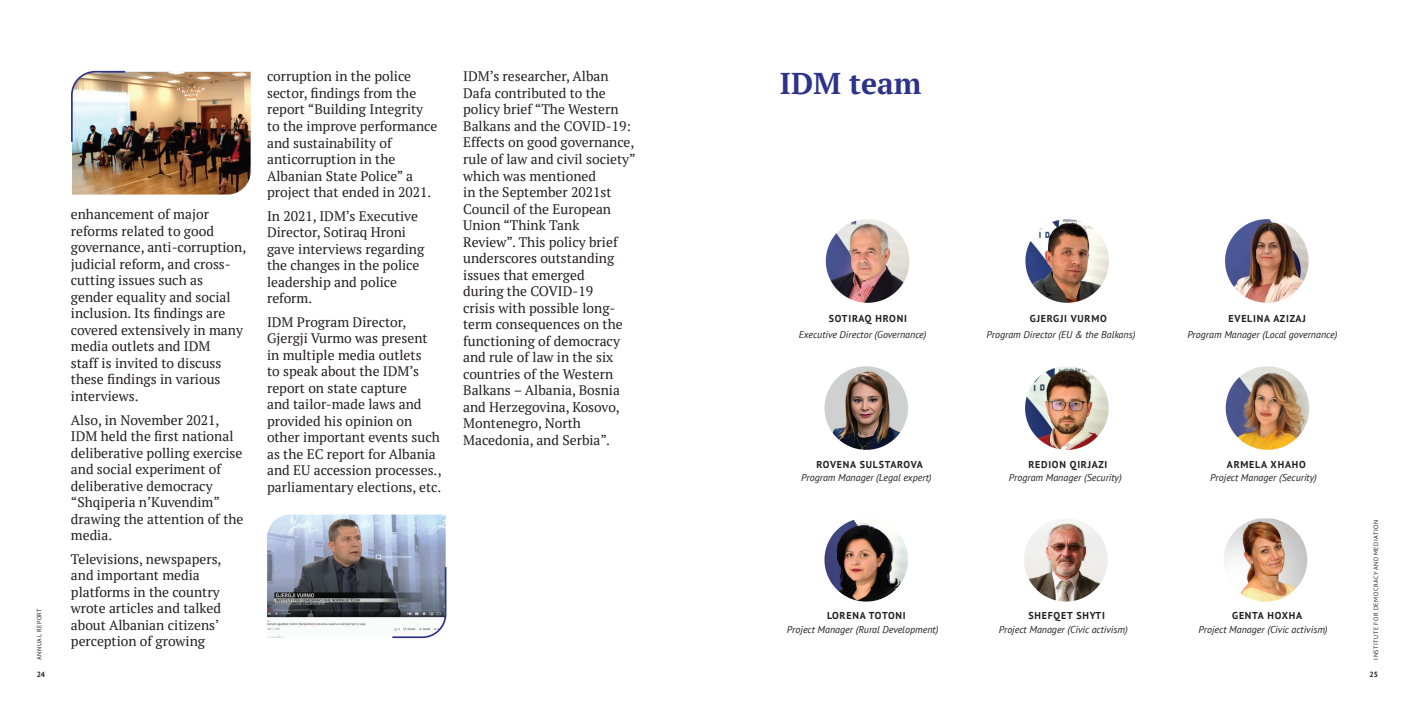
<style>
.page{position:relative;width:1418px;height:709px;background:#fff}
.page>*{position:absolute;margin:0;border:0;box-sizing:border-box;transform-origin:0 0}
.t1{font:700 30px "PT Serif";color:#2d328b}
.t2{font:13.75px/16.5px "PT Serif";color:#231f20}
.t3{font:italic 10px "PT Sans";color:#231f20}
.t4{font:700 10px "PT Sans";letter-spacing:.075em;color:#231f20}
.t5{font:700 7.5px "PT Sans";color:#231f20}
.t6{font:6.25px "PT Sans";letter-spacing:.08em;color:#231f20}
</style>
<div class="page">
<img style="left:825px;top:219px;width:84px;height:84px;border-radius:42px">
<img style="left:1025px;top:219px;width:83px;height:84px;border-radius:42px">
<img style="left:1224px;top:219px;width:84px;height:84px;border-radius:42px">
<img style="left:824px;top:366px;width:84px;height:84px;border-radius:42px">
<img style="left:1225px;top:366px;width:84px;height:84px;border-radius:42px">
<img style="left:824px;top:518px;width:84px;height:83px;border-radius:42px">
<img style="left:1024px;top:518px;width:83px;height:83px;border-radius:42px">
<img style="left:1224px;top:518px;width:83px;height:83px">
<img style="left:1025px;top:366px;width:83px;height:84px;border-radius:42px">
<img style="left:267px;top:514px;width:178px;height:123px">
<svg style="left:390px;top:565px;width:57px;height:74px"></svg>
<img style="left:72px;top:72px;width:179px;height:122px">
<img style="left:71px;top:70px;width:56px;height:74px">
<p class="t6" style="left:35px;top:659px;width:53px;rotate:-90deg">ANNUAL REPORT</p>
<p class="t2" style="left:71px;top:206px;width:177px">enhancement of major reforms related to good governance, anti-corruption, judicial reform, and cross&shy;cutting issues such as gender equality and social inclusion. Its findings are covered extensively in many media outlets and IDM<br>staff is invited to discuss these findings in various interviews.</p>
<p class="t2" style="left:71px;top:411px;width:174px">Also, in November 2021,<br>IDM held the first national deliberative polling exercise and social experiment of deliberative democracy “Shqiperia n’Kuvendim” drawing the attention of the media.</p>
<p class="t2" style="left:71px;top:550px;width:152px">Televisions, newspapers, and important media platforms in the country wrote articles and talked about Albanian citizens’ perception of growing</p>
<p class="t2" style="left:267px;top:68px;width:172px">corruption in the police sector, findings from the report “Building Integrity to the improve performance and sustainability of anticorruption in the<br>Albanian State Police” a project that ended in 2021.</p>
<p class="t2" style="left:267px;top:207px;width:159px">In 2021, IDM’s Executive<br>Director, Sotiraq Hroni gave interviews regarding the changes in the police leadership and police reform.</p>
<p class="t2" style="left:267px;top:313px;width:176px">IDM Program Director,<br>Gjergji Vurmo was present in multiple media outlets<br>to speak about the IDM’s report on state capture<br>and tailor-made laws and provided his opinion on other important events such as the EC report for Albania and EU accession processes., parliamentary elections, etc.</p>
<p class="t2" style="left:463px;top:68px;width:174px">IDM’s researcher, Alban<br>Dafa contributed to the policy brief “The Western<br>Balkans and the COVID-19:<br>Effects on good governance, rule of law and civil society” which was mentioned<br>in the September 2021st<br>Council of the European<br>Union “Think Tank<br>Review”. This policy brief underscores outstanding issues that emerged<br>during the COVID-19<br>crisis with possible long&shy;term consequences on the functioning of democracy and rule of law in the six countries of the Western<br>Balkans – Albania, Bosnia and Herzegovina, Kosovo,<br>Montenegro, North<br>Macedonia, and Serbia”.</p>
<h1 class="t1" style="left:780px;top:64px;width:143px">IDM team</h1>
<p class="t4" style="left:828px;top:312px;width:79px">SOTIRAQ HRONI</p>
<p class="t3" style="left:798px;top:328px;width:129px">Executive Director (Governance)</p>
<p class="t4" style="left:1029px;top:312px;width:78px">GJERGJI VURMO</p>
<p class="t3" style="left:986px;top:328px;width:150px">Program Director (EU &amp; the Balkans)</p>
<p class="t4" style="left:1228px;top:312px;width:79px">EVELINA AZIZAJ</p>
<p class="t3" style="left:1187px;top:328px;width:152px">Program Manager (Local governance)</p>
<p class="t4" style="left:816px;top:457px;width:108px">ROVENA SULSTAROVA</p>
<p class="t3" style="left:801px;top:471px;width:132px">Program Manager (Legal expert)</p>
<p class="t4" style="left:1028px;top:457px;width:80px">REDION QIRJAZI</p>
<p class="t3" style="left:1008px;top:471px;width:114px">Program Manager (Security)</p>
<p class="t4" style="left:1226px;top:457px;width:80px">ARMELA XHAHO</p>
<p class="t3" style="left:1210px;top:471px;width:108px">Project Manager (Security)</p>
<p class="t4" style="left:827px;top:608px;width:80px">LORENA TOTONI</p>
<p class="t3" style="left:787px;top:622px;width:153px">Project Manager (Rural Development)</p>
<p class="t4" style="left:1028px;top:608px;width:78px">SHEFQET SHYTI</p>
<p class="t3" style="left:998px;top:622px;width:131px">Project Manager (Civic activism)</p>
<p class="t4" style="left:1232px;top:608px;width:71px">GENTA HOXHA</p>
<p class="t3" style="left:1198px;top:622px;width:131px">Project Manager (Civic activism)</p>
<p class="t6" style="left:1371px;top:659px;width:141px;rotate:-90deg">INSTITUTE FOR DEMOCRACY AND MEDIATION</p>
<p class="t5" style="left:37px;top:669px;width:10px">24</p>
<p class="t5" style="left:1369px;top:669px;width:10px">25</p>
</div>
